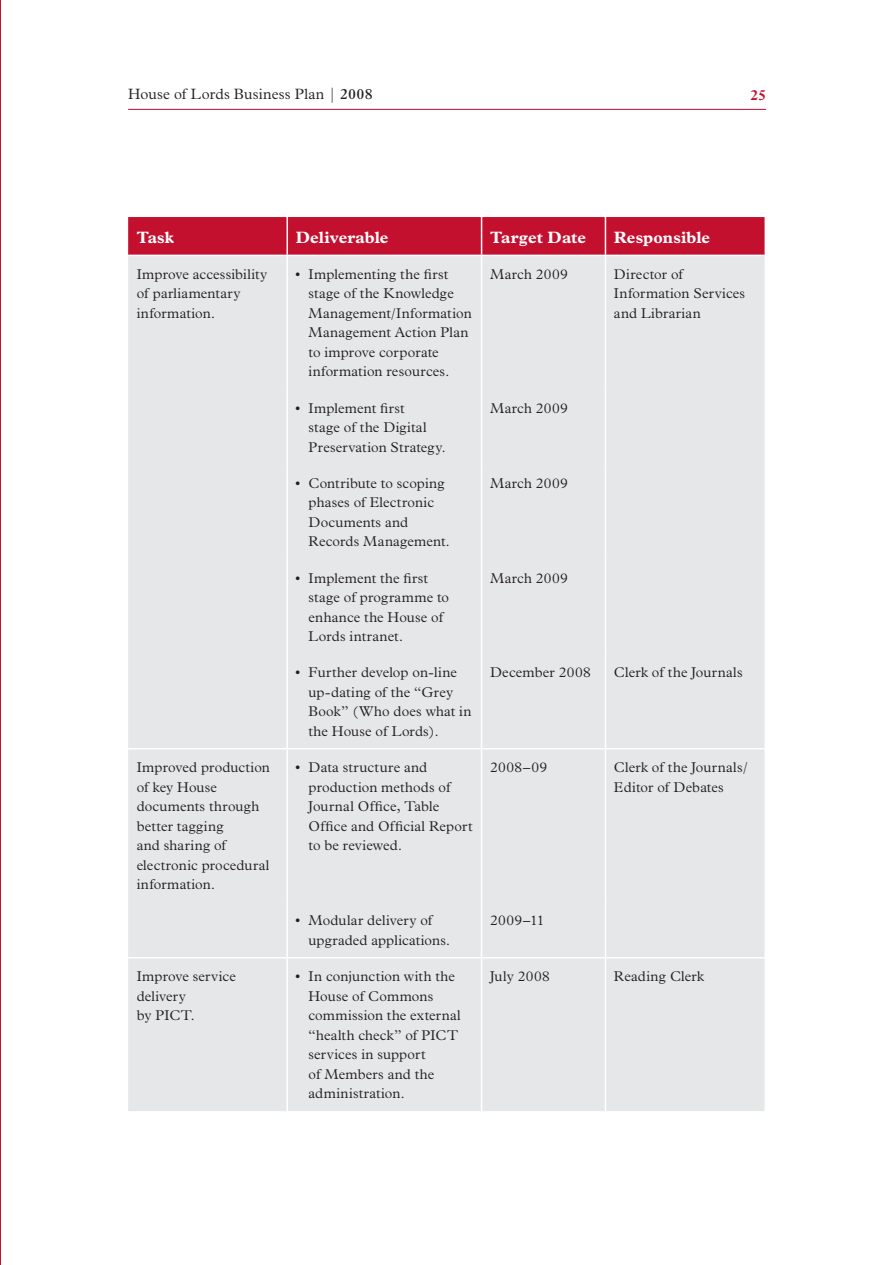
<style>
.page{position:relative;width:893px;height:1265px;background:#fff}
.page>*{position:absolute;margin:0;border:0;box-sizing:border-box;transform-origin:0 0}
.t1{font:700 16.5px "Plantin";letter-spacing:.005em;color:#fff}
.t2{font:300 15px "Plantin";letter-spacing:.01em;color:#231f20}
.t3{font:700 15px "Plantin";color:#c3102f}
.t4{font:300 14.25px/19.5px "Plantin";letter-spacing:.01em;color:#231f20}
.t5{font:300 14.25px "Plantin";letter-spacing:.03em;color:#231f20}
.s1{font-weight:600}
</style>
<div class="page">
<hr style="left:0;top:0;width:1px;height:1264px;background:#c3102f">
<hr style="left:128px;top:109px;width:638px;height:1px;background:#c3102f">
<div style="left:128px;top:217px;width:636px;height:37px;background:#c3102f"></div>
<div style="left:128px;top:256px;width:636px;height:854px;background:#e6e7e9"></div>
<hr style="left:286px;top:217px;width:2px;height:37px;background:#fff">
<hr style="left:481px;top:217px;width:1px;height:37px;background:#fff">
<hr style="left:605px;top:217px;width:1px;height:37px;background:#fff">
<hr style="left:286px;top:958px;width:2px;height:152px;background:#fff">
<hr style="left:481px;top:958px;width:1px;height:152px;background:#fff">
<hr style="left:605px;top:958px;width:1px;height:152px;background:#fff">
<hr style="left:286px;top:256px;width:2px;height:133px;background:#fff">
<hr style="left:481px;top:256px;width:1px;height:133px;background:#fff">
<hr style="left:605px;top:256px;width:1px;height:133px;background:#fff">
<hr style="left:286px;top:389px;width:2px;height:75px;background:#fff">
<hr style="left:481px;top:389px;width:1px;height:75px;background:#fff">
<hr style="left:605px;top:389px;width:1px;height:75px;background:#fff">
<hr style="left:286px;top:464px;width:2px;height:95px;background:#fff">
<hr style="left:481px;top:464px;width:1px;height:95px;background:#fff">
<hr style="left:605px;top:464px;width:1px;height:95px;background:#fff">
<hr style="left:286px;top:559px;width:2px;height:94px;background:#fff">
<hr style="left:481px;top:559px;width:1px;height:94px;background:#fff">
<hr style="left:605px;top:559px;width:1px;height:94px;background:#fff">
<hr style="left:286px;top:653px;width:2px;height:94px;background:#fff">
<hr style="left:481px;top:653px;width:1px;height:94px;background:#fff">
<hr style="left:605px;top:653px;width:1px;height:94px;background:#fff">
<hr style="left:128px;top:747px;width:353px;height:2px;background:#fff">
<hr style="left:286px;top:749px;width:2px;height:152px;background:#fff">
<hr style="left:481px;top:747px;width:124px;height:2px;background:#fff">
<hr style="left:481px;top:749px;width:1px;height:152px;background:#fff">
<hr style="left:605px;top:747px;width:159px;height:2px;background:#fff">
<hr style="left:605px;top:749px;width:1px;height:152px;background:#fff">
<hr style="left:286px;top:901px;width:2px;height:55px;background:#fff">
<hr style="left:481px;top:901px;width:1px;height:55px;background:#fff">
<hr style="left:605px;top:901px;width:1px;height:55px;background:#fff">
<hr style="left:128px;top:956px;width:636px;height:2px;background:#fff">
<p class="t2" style="left:128px;top:86px;width:246px">House of Lords Business Plan | <span class="s1">2008</span></p>
<p class="t3" style="left:750px;top:86px;width:15px">25</p>
<p class="t1" style="left:137px;top:227px;width:39px">Task</p>
<p class="t1" style="left:296px;top:227px;width:94px">Deliverable</p>
<p class="t1" style="left:490px;top:227px;width:98px">Target Date</p>
<p class="t1" style="left:614px;top:227px;width:98px">Responsible</p>
<p class="t4" style="left:137px;top:264px;width:132px">Improve accessibility of parliamentary information.</p>
<p class="t4" style="left:308px;top:264px;width:165px">Implementing the first stage of the Knowledge<br>Management/Information<br>Management Action Plan to improve corporate information resources.</p>
<p class="t4" style="left:296px;top:264px;width:6px">•</p>
<p class="t4" style="left:490px;top:264px;width:79px">March 2009</p>
<p class="t4" style="left:614px;top:264px;width:133px">Director of<br>Information Services and Librarian</p>
<p class="t4" style="left:296px;top:398px;width:6px">•</p>
<p class="t4" style="left:490px;top:398px;width:79px">March 2009</p>
<p class="t4" style="left:308px;top:398px;width:139px">Implement first<br>stage of the Digital<br>Preservation Strategy.</p>
<p class="t4" style="left:296px;top:473px;width:6px">•</p>
<p class="t4" style="left:490px;top:473px;width:79px">March 2009</p>
<p class="t4" style="left:308px;top:473px;width:143px">Contribute to scoping phases of Electronic<br>Documents and<br>Records Management.</p>
<p class="t4" style="left:296px;top:568px;width:6px">•</p>
<p class="t4" style="left:490px;top:568px;width:79px">March 2009</p>
<p class="t4" style="left:308px;top:568px;width:142px">Implement the first stage of programme to enhance the House of<br>Lords intranet.</p>
<p class="t4" style="left:296px;top:662px;width:6px">•</p>
<p class="t4" style="left:490px;top:662px;width:102px">December 2008</p>
<p class="t4" style="left:614px;top:662px;width:130px">Clerk of the Journals</p>
<p class="t4" style="left:308px;top:662px;width:164px">Further develop on-line up-dating of the “Grey<br>Book” (Who does what in the House of Lords).</p>
<p class="t4" style="left:296px;top:757px;width:6px">•</p>
<p class="t4" style="left:490px;top:757px;width:59px">2008–09</p>
<p class="t4" style="left:614px;top:757px;width:135px">Clerk of the Journals/<br>Editor of Debates</p>
<p class="t4" style="left:137px;top:757px;width:135px">Improved production of key House documents through better tagging<br>and sharing of electronic procedural information.</p>
<p class="t4" style="left:308px;top:757px;width:165px">Data structure and production methods of<br>Journal Office, Table<br>Office and Official Report to be reviewed.</p>
<p class="t4" style="left:308px;top:910px;width:143px">Modular delivery of upgraded applications.</p>
<p class="t4" style="left:296px;top:910px;width:6px">•</p>
<p class="t4" style="left:490px;top:910px;width:56px">2009–11</p>
<p class="t4" style="left:296px;top:966px;width:6px">•</p>
<p class="t5" style="left:490px;top:967px;width:61px">July 2008</p>
<p class="t4" style="left:614px;top:966px;width:92px">Reading Clerk</p>
<p class="t4" style="left:137px;top:966px;width:101px">Improve service delivery<br>by PICT.</p>
<p class="t4" style="left:308px;top:966px;width:154px">In conjunction with the<br>House of Commons commission the external “health check” of PICT services in support<br>of Members and the administration.</p>
</div>
